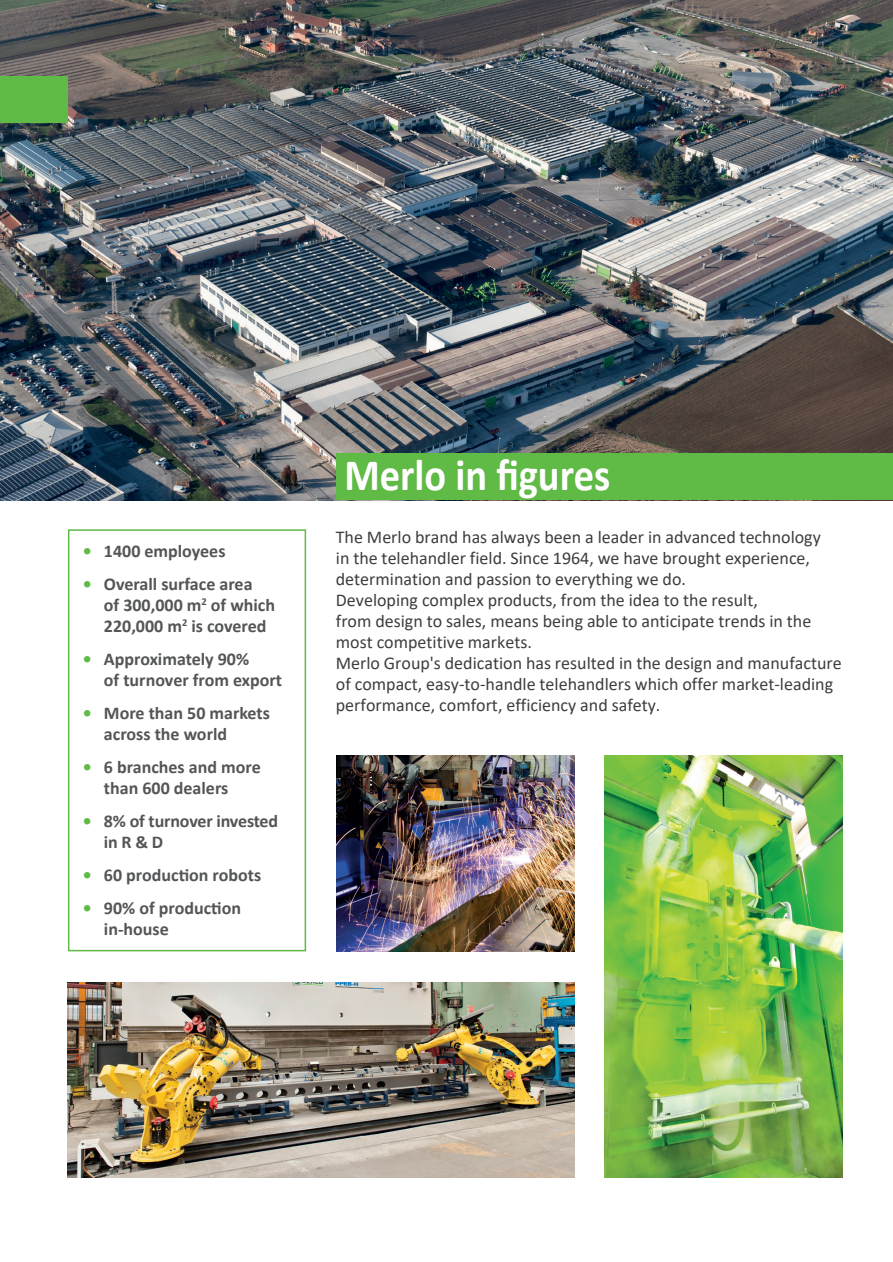
<style>
.page{position:relative;width:893px;height:1262px;background:#fff}
.page>*{position:absolute;margin:0;border:0;box-sizing:border-box;transform-origin:0 0}
.t1{font:700 45px "Calibri";color:#fff;scale:.9 1}
.Sillabato{font:18px/21px "Calibri";color:#3e3e3f}
.t2{font:700 18px/21px "Calibri";color:#545557}
.s1{color:#60bb46}
</style>
<div class="page">
<img style="left:0;top:0;width:893px;height:500px">
<div style="left:0;top:76px;width:68px;height:47px;background:#60bb46"></div>
<div style="left:68px;top:529px;width:238px;height:422px;border:2px solid #60bb46"></div>
<div style="left:336px;top:453px;width:557px;height:47px;background:#60bb46"></div>
<img style="left:68px;top:982px;width:507px;height:196px">
<img style="left:604px;top:756px;width:239px;height:422px">
<img style="left:336px;top:756px;width:238px;height:195px">
<p class="t2" style="left:83px;top:540px;width:144px"><span class="s1">•</span> 1400 employees</p>
<p class="t2" style="left:104px;top:573px;width:173px;text-indent:-21px"><span class="s1">•</span> Overall surface area<br>of 300,000 m<sup>2</sup> of which<br>220,000 m<sup>2</sup> is covered</p>
<p class="t2" style="left:83px;top:648px;width:168px"><span class="s1">•</span> Approximately 90%</p>
<p class="t2" style="left:104px;top:669px;width:180px">of turnover from export</p>
<p class="t2" style="left:104px;top:702px;width:168px;text-indent:-21px"><span class="s1">•</span> More than 50 markets across the world</p>
<p class="t2" style="left:104px;top:756px;width:158px;text-indent:-21px"><span class="s1">•</span> 6 branches and more than 600 dealers</p>
<p class="t2" style="left:104px;top:810px;width:176px;text-indent:-21px"><span class="s1">•</span> 8% of turnover invested in R &amp; D</p>
<p class="t2" style="left:83px;top:864px;width:180px"><span class="s1">•</span> 60 production robots</p>
<p class="t2" style="left:104px;top:897px;width:139px;text-indent:-21px"><span class="s1">•</span> 90% of production in-house</p>
<p class="t1" style="left:344px;top:443px;width:297px">Merlo in figures</p>
<p class="Sillabato" style="left:336px;top:526px;width:486px">The Merlo brand has always been a leader in advanced technology in the telehandler field. Since 1964, we have brought experience, determination and passion to everything we do.</p>
<p class="Sillabato" style="left:336px;top:589px;width:423px">Developing complex products, from the idea to the result,</p>
<p class="Sillabato" style="left:336px;top:610px;width:477px">from design to sales, means being able to anticipate trends in the most competitive markets.</p>
<p class="Sillabato" style="left:336px;top:652px;width:507px">Merlo Group's dedication has resulted in the design and manufacture of compact, easy-to-handle telehandlers which offer market-leading performance, comfort, efficiency and safety.</p>
</div>
